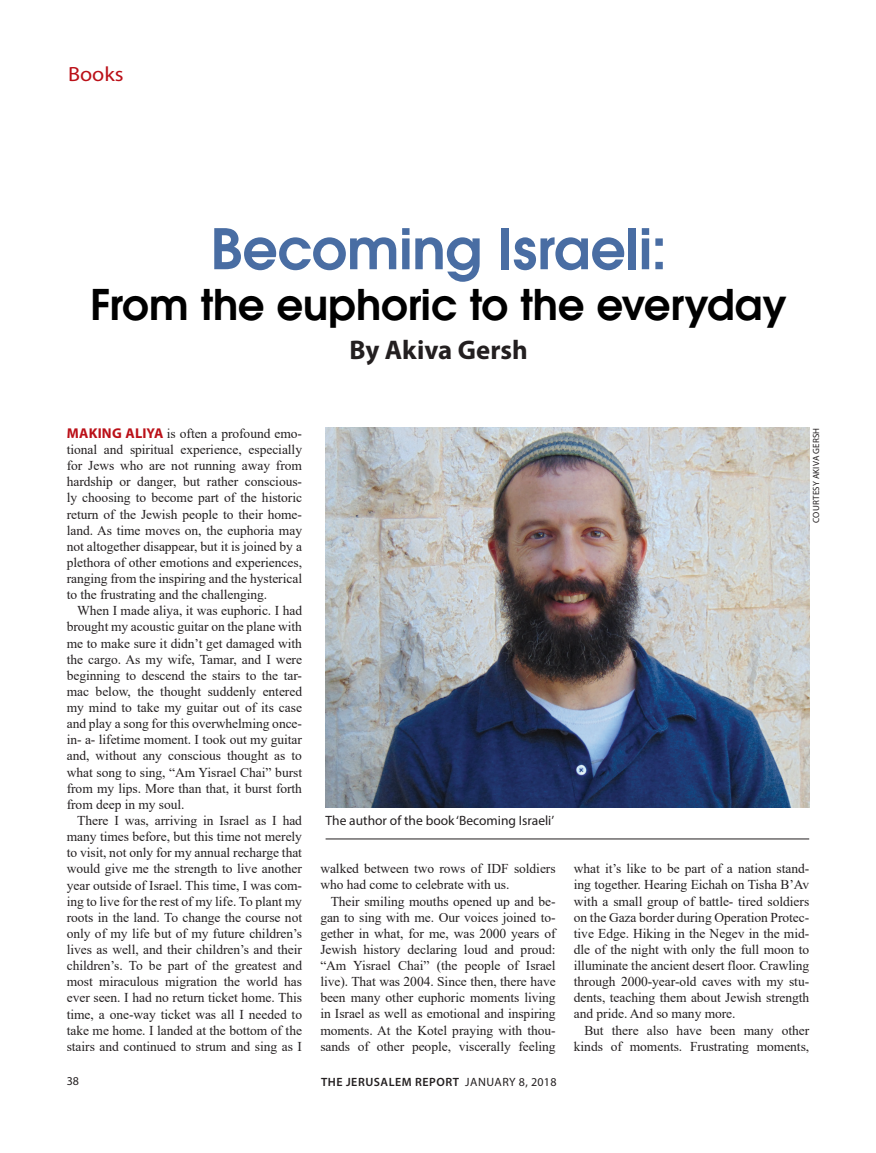
<style>
.page{position:relative;width:876px;height:1153px;background:#fff}
.page>*{position:absolute;margin:0;border:0;box-sizing:border-box;transform-origin:0 0}
.t1{font:600 55.5px "ITC Avant Garde Std";letter-spacing:-.005em;color:#496da3}
.t2{font:600 42px "ITC Avant Garde Std";letter-spacing:-.005em;color:#000}
.t3{font:700 27px "Myriad Pro";color:#231f20}
.t4{font:20.55px "Myriad Pro";color:#bb1018;scale:1.07 1}
.t5{font:13.5px/16px "Times New Roman";letter-spacing:-.005em;color:#231f20;text-align:justify}
.t6{font:13.5px "Myriad Pro";color:#231f20}
.t7{font:600 12px "Myriad Pro";letter-spacing:.045em;color:#231f20}
.t8{font:12px "Myriad Pro";color:#231f20}
.t9{font:9px "Myriad Pro";letter-spacing:.02em;color:#231f20}
.s1{font-family:"Myriad Pro";font-weight:700;font-size:14.25px;color:#bb1018}
.s2{font-weight:400}
</style>
<div class="page">
<img style="left:326px;top:427px;width:483px;height:380px">
<hr style="left:326px;top:838px;width:483px;height:1px;background:#231f20">
<h3 class="t4" style="left:68px;top:62px;width:53px">Books</h3>
<h1 class="t1" style="left:210px;top:212px;width:458px">Becoming Israeli:</h1>
<h2 class="t2" style="left:91px;top:277px;width:698px">From the euphoric to the everyday</h2>
<h3 class="t3" style="left:349px;top:332px;width:180px">By Akiva Gersh</h3>
<p class="t5" style="left:67px;top:425px;width:237px"><span class="s1">MAKING ALIYA</span> is often a profound emo&shy;tional and spiritual experience, especially for Jews who are not running away from hardship or danger, but rather conscious&shy;ly choosing to become part of the historic return of the Jewish people to their home&shy;land. As time moves on, the euphoria may not altogether disappear, but it is joined by a plethora of other emotions and experiences, ranging from the inspiring and the hysterical to the frustrating and the challenging.</p>
<p class="t5" style="left:67px;top:602px;width:237px;text-indent:10px">When I made aliya, it was euphoric. I had brought my acoustic guitar on the plane with me to make sure it didn’t get damaged with the cargo. As my wife, Tamar, and I were beginning to descend the stairs to the tar&shy;mac below, the thought suddenly entered my mind to take my guitar out of its case and play a song for this overwhelming once&shy;in- a- lifetime moment. I took out my guitar and, without any conscious thought as to what song to sing, “Am Yisrael Chai” burst from my lips. More than that, it burst forth from deep in my soul.</p>
<p class="t5" style="left:67px;top:812px;width:237px;text-indent:10px">There I was, arriving in Israel as I had many times before, but this time not merely to visit, not only for my annual recharge that would give me the strength to live another year outside of Israel. This time, I was com&shy;ing to live for the rest of my life. To plant my roots in the land. To change the course not only of my life but of my future children’s lives as well, and their children’s and their children’s. To be part of the greatest and most miraculous migration the world has ever seen. I had no return ticket home. This time, a one-way ticket was all I needed to take me home. I landed at the bottom of the stairs and continued to strum and sing as I</p>
<p class="t6" style="left:326px;top:812px;width:230px">The author of the book ‘Becoming Israeli’</p>
<p class="t5" style="left:320px;top:860px;width:237px">walked between two rows of IDF soldiers who had come to celebrate with us.</p>
<p class="t5" style="left:320px;top:892px;width:237px;text-indent:10px">Their smiling mouths opened up and be&shy;gan to sing with me. Our voices joined to&shy;gether in what, for me, was 2000 years of Jewish history declaring loud and proud: “Am Yisrael Chai” (the people of Israel live). That was 2004. Since then, there have been many other euphoric moments living in Israel as well as emotional and inspiring moments. At the Kotel praying with thou&shy;sands of other people, viscerally feeling</p>
<p class="t8" style="left:67px;top:1073px;width:14px">38</p>
<p class="t7" style="left:321px;top:1074px;width:237px">THE JERUSALEM REPORT <span class="s2">JANUARY 8, 2018</span></p>
<p class="t9" style="left:811px;top:522px;width:96px;rotate:-90deg">COURTESY AKIVA GERSH</p>
<p class="t5" style="left:574px;top:860px;width:237px">what it’s like to be part of a nation stand&shy;ing together. Hearing Eichah on Tisha B’Av with a small group of battle- tired soldiers on the Gaza border during Operation Protec&shy;tive Edge. Hiking in the Negev in the mid&shy;dle of the night with only the full moon to illuminate the ancient desert floor. Crawling through 2000-year-old caves with my stu&shy;dents, teaching them about Jewish strength and pride. And so many more.</p>
<p class="t5" style="left:574px;top:1021px;width:237px;text-align:right">But there also have been many other kinds of moments. Frustrating moments,</p>
</div>
